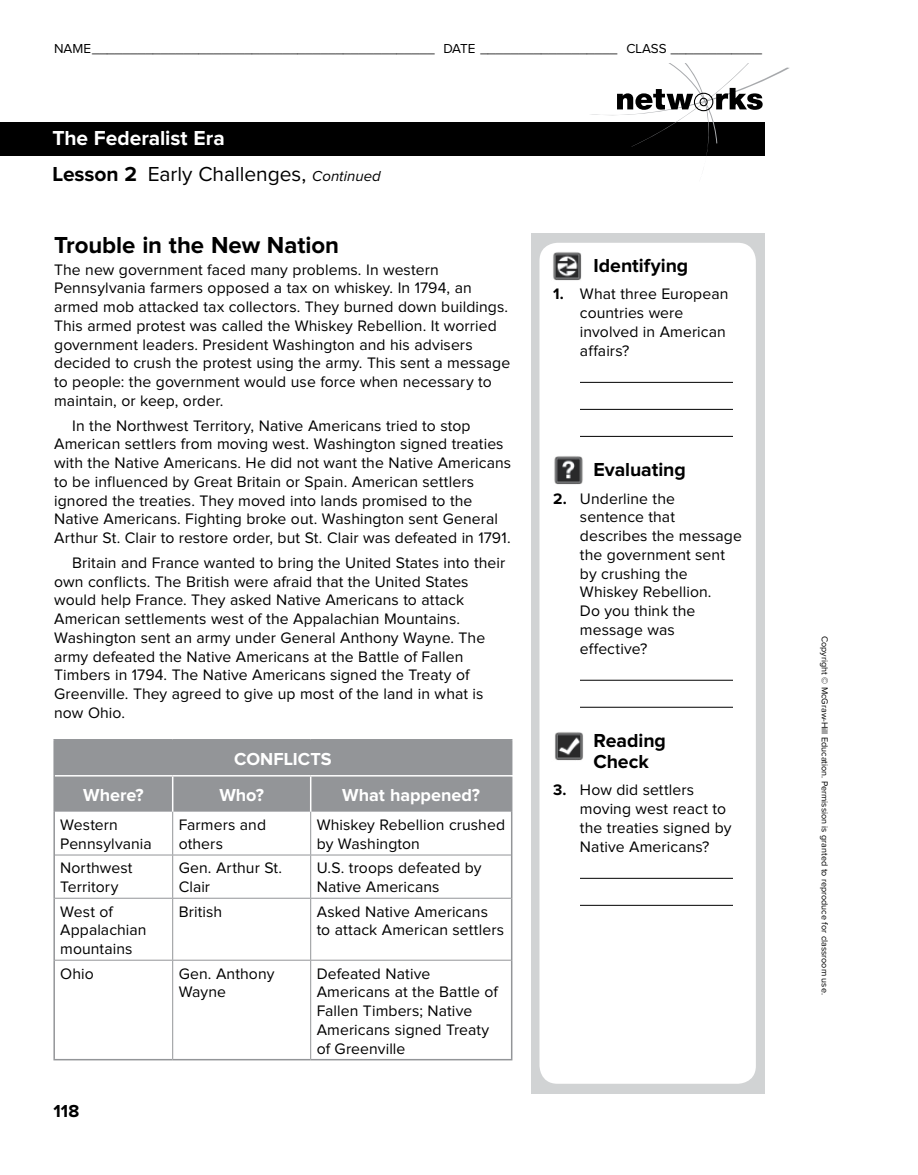
<style>
.page{position:relative;width:918px;height:1175px;background:#fff}
.page>*{position:absolute;margin:0;border:0;box-sizing:border-box;transform-origin:0 0}
.t1{font:700 24px "Proxima Nova";letter-spacing:-.005em;color:#000}
.t2{font:21px "Proxima Nova";letter-spacing:-.005em;color:#000}
.t3{font:700 21px "Proxima Nova";letter-spacing:-.005em;color:#fff}
.t4{font:700 19.5px/21px "Proxima Nova";letter-spacing:-.005em;color:#000}
.t5{font:700 18px "Proxima Nova";color:#fff}
.t6{font:700 18px "Proxima Nova";color:#000}
.t7{font:15.75px/18.8px "Proxima Nova";letter-spacing:.005em;color:#000}
.t8{font:13.5px "Proxima Nova";color:#000}
.t9{font:9px "Proxima Nova";color:#000}
.s1{font-weight:700}
.s2{font-style:italic;font-size:15px}
</style>
<div class="page">
<div style="left:0;top:122px;width:765px;height:33px;background:#000"></div>
<svg style="left:589px;top:63px;width:200px;height:93px"></svg>
<div style="left:531px;top:234px;width:234px;height:860px;background:#d1d3d4"></div>
<div style="left:540px;top:243px;width:216px;height:840px;background:#fff;border-radius:18px"></div>
<hr style="left:580px;top:382px;width:153px;height:1px;background:#000">
<hr style="left:580px;top:409px;width:153px;height:1px;background:#000">
<hr style="left:580px;top:436px;width:153px;height:1px;background:#000">
<hr style="left:580px;top:680px;width:153px;height:1px;background:#000">
<hr style="left:580px;top:707px;width:153px;height:1px;background:#000">
<hr style="left:580px;top:878px;width:153px;height:1px;background:#000">
<hr style="left:580px;top:905px;width:153px;height:1px;background:#000">
<img style="left:553px;top:252px;width:29px;height:29px">
<img style="left:554px;top:456px;width:29px;height:29px">
<img style="left:555px;top:732px;width:28px;height:29px">
<div style="left:55px;top:740px;width:456px;height:71px;background:#939598"></div>
<svg style="left:55px;top:811px;width:456px;height:247px"></svg>
<hr style="left:511px;top:740px;width:1px;height:35px;background:#939598">
<hr style="left:53px;top:960px;width:2px;height:98px;background:#939598">
<hr style="left:511px;top:960px;width:1px;height:98px;background:#939598">
<hr style="left:53px;top:739px;width:120px;height:1px;background:#939598">
<hr style="left:53px;top:740px;width:2px;height:35px;background:#939598">
<hr style="left:173px;top:739px;width:138px;height:1px;background:#939598">
<hr style="left:311px;top:739px;width:201px;height:1px;background:#939598">
<hr style="left:53px;top:775px;width:2px;height:36px;background:#939598">
<hr style="left:511px;top:776px;width:1px;height:35px;background:#939598">
<hr style="left:53px;top:811px;width:2px;height:44px;background:#939598">
<hr style="left:511px;top:811px;width:1px;height:44px;background:#939598">
<hr style="left:53px;top:855px;width:2px;height:43px;background:#939598">
<hr style="left:511px;top:855px;width:1px;height:43px;background:#939598">
<hr style="left:53px;top:898px;width:2px;height:62px;background:#939598">
<hr style="left:511px;top:898px;width:1px;height:62px;background:#939598">
<hr style="left:172px;top:776px;width:1px;height:35px;background:#fff">
<hr style="left:310px;top:776px;width:1px;height:35px;background:#fff">
<hr style="left:172px;top:811px;width:1px;height:43px;background:#939598">
<hr style="left:310px;top:811px;width:1px;height:43px;background:#939598">
<hr style="left:55px;top:854px;width:118px;height:1px;background:#939598">
<hr style="left:173px;top:854px;width:138px;height:1px;background:#939598">
<hr style="left:172px;top:855px;width:1px;height:42px;background:#939598">
<hr style="left:311px;top:854px;width:200px;height:1px;background:#939598">
<hr style="left:310px;top:855px;width:1px;height:42px;background:#939598">
<hr style="left:55px;top:897px;width:118px;height:1px;background:#939598">
<hr style="left:173px;top:897px;width:138px;height:1px;background:#939598">
<hr style="left:172px;top:898px;width:1px;height:61px;background:#939598">
<hr style="left:311px;top:897px;width:200px;height:1px;background:#939598">
<hr style="left:310px;top:898px;width:1px;height:61px;background:#939598">
<hr style="left:55px;top:959px;width:118px;height:1px;background:#939598">
<hr style="left:173px;top:959px;width:138px;height:1px;background:#939598">
<hr style="left:172px;top:960px;width:1px;height:98px;background:#939598">
<hr style="left:311px;top:959px;width:200px;height:1px;background:#939598">
<hr style="left:310px;top:960px;width:1px;height:98px;background:#939598">
<hr style="left:55px;top:775px;width:118px;height:1px;background:#fff">
<hr style="left:173px;top:775px;width:138px;height:1px;background:#fff">
<hr style="left:311px;top:775px;width:201px;height:1px;background:#fff">
<hr style="left:53px;top:1058px;width:120px;height:2px;background:#939598">
<hr style="left:173px;top:1058px;width:138px;height:2px;background:#939598">
<hr style="left:311px;top:1058px;width:201px;height:2px;background:#939598">
<p class="t8" style="left:54px;top:41px;width:710px">NAME_____________________________________________ DATE __________________ CLASS ____________</p>
<h2 class="t3" style="left:52px;top:126px;width:174px">The Federalist Era</h2>
<h2 class="t2" style="left:52px;top:162px;width:330px"><span class="s1">Lesson 2</span> Early Challenges, <span class="s2">Continued</span></h2>
<h1 class="t1" style="left:54px;top:231px;width:286px">Trouble in the New Nation</h1>
<p class="t7" style="left:54px;top:260px;width:458px">The new government faced many problems. In western Pennsylvania farmers opposed a tax on whiskey. In 1794, an armed mob attacked tax collectors. They burned down buildings.<br>This armed protest was called the Whiskey Rebellion. It worried government leaders. President Washington and his advisers decided to crush the protest using the army. This sent a message to people: the government would use force when necessary to maintain, or keep, order.</p>
<p class="t7" style="left:54px;top:416px;width:459px;text-indent:18px">In the Northwest Territory, Native Americans tried to stop American settlers from moving west. Washington signed treaties with the Native Americans. He did not want the Native Americans to be influenced by Great Britain or Spain. American settlers ignored the treaties. They moved into lands promised to the Native Americans. Fighting broke out. Washington sent General Arthur St. Clair to restore order, but St. Clair was defeated in 1791.</p>
<p class="t7" style="left:54px;top:553px;width:453px;text-indent:18px">Britain and France wanted to bring the United States into their own conflicts. The British were afraid that the United States would help France. They asked Native Americans to attack American settlements west of the Appalachian Mountains.<br>Washington sent an army under General Anthony Wayne. The army defeated the Native Americans at the Battle of Fallen Timbers in 1794. The Native Americans signed the Treaty of Greenville. They agreed to give up most of the land in what is now Ohio.</p>
<p class="t5" style="left:234px;top:748px;width:99px">CONFLICTS</p>
<p class="t5" style="left:83px;top:784px;width:62px">Where?</p>
<p class="t5" style="left:219px;top:784px;width:46px">Who?</p>
<p class="t5" style="left:342px;top:784px;width:139px">What happened?</p>
<p class="t7" style="left:60px;top:816px;width:93px">Western<br>Pennsylvania</p>
<p class="t7" style="left:179px;top:816px;width:89px">Farmers and others</p>
<p class="t7" style="left:317px;top:816px;width:190px">Whiskey Rebellion crushed by Washington</p>
<p class="t7" style="left:60px;top:859px;width:74px">Northwest<br>Territory</p>
<p class="t7" style="left:179px;top:859px;width:105px">Gen. Arthur St.<br>Clair</p>
<p class="t7" style="left:317px;top:859px;width:166px">U.S. troops defeated by<br>Native Americans</p>
<p class="t7" style="left:60px;top:902px;width:88px">West of<br>Appalachian mountains</p>
<p class="t7" style="left:179px;top:902px;width:45px">British</p>
<p class="t7" style="left:317px;top:902px;width:189px">Asked Native Americans to attack American settlers</p>
<p class="t7" style="left:60px;top:964px;width:35px">Ohio</p>
<p class="t7" style="left:179px;top:964px;width:97px">Gen. Anthony<br>Wayne</p>
<p class="t7" style="left:317px;top:964px;width:183px">Defeated Native<br>Americans at the Battle of<br>Fallen Timbers; Native<br>Americans signed Treaty of Greenville</p>
<p class="t6" style="left:54px;top:1100px;width:27px">118</p>
<p class="t4" style="left:593px;top:255px;width:96px">Identifying</p>
<p class="t7" style="left:580px;top:285px;width:150px;text-indent:-27px"><span class="s1">1.</span> What three European countries were involved in American affairs?</p>
<p class="t4" style="left:594px;top:459px;width:94px">Evaluating</p>
<p class="t7" style="left:580px;top:489px;width:163px;text-indent:-27px"><span class="s1">2.</span> Underline the sentence that describes the message the government sent by crushing the<br>Whiskey Rebellion.<br>Do you think the message was effective?</p>
<p class="t4" style="left:594px;top:730px;width:74px">Reading<br>Check</p>
<p class="t7" style="left:580px;top:781px;width:153px;text-indent:-27px"><span class="s1">3.</span> How did settlers moving west react to the treaties signed by<br>Native Americans?</p>
<p class="t9" style="left:830px;top:636px;width:360px;rotate:90deg">Copyright © McGraw-Hill Education. Permission is granted to reproduce for classroom use.</p>
</div>
